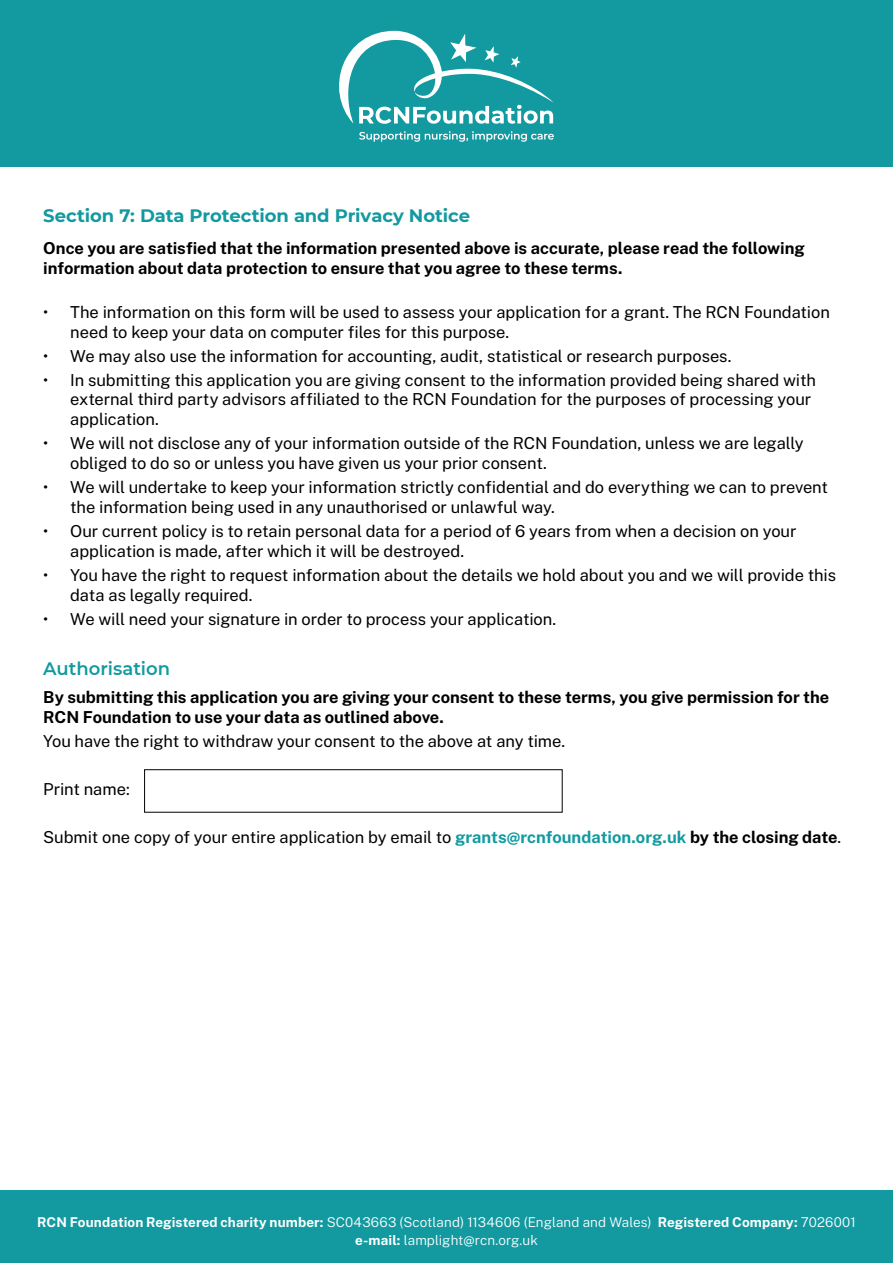
<style>
.page{position:relative;width:893px;height:1263px;background:#fff}
.page>*{position:absolute;margin:0;border:0;box-sizing:border-box;transform-origin:0 0}
.t1{font:700 18px "Montserrat";letter-spacing:-.005em;color:#129aa0}
.t2{font:600 18px "Montserrat";color:#129aa0}
.t3{font:16.5px/19.8px "Public Sans";letter-spacing:-.005em;color:#000}
.t4{font:700 16.5px/19.8px "Public Sans";color:#000}
.t5{font:300 13.5px/18px "Public Sans";color:#fff;text-align:center}
.s1{font-weight:700;color:#129aa0}
.s2{font-weight:700}
</style>
<div class="page">
<div style="left:0;top:1191px;width:893px;height:72px;background:#129aa0"></div>
<div style="left:0;top:0;width:893px;height:166px;background:#129aa0"></div>
<svg style="left:339px;top:31px;width:215px;height:93px"></svg>
<svg style="left:359px;top:131px;width:195px;height:11px"></svg>
<div style="left:144px;top:769px;width:419px;height:44px;border:1px solid #000"></div>
<p class="t1" style="left:43px;top:202px;width:428px">Section 7: Data Protection and Privacy Notice</p>
<p class="t4" style="left:43px;top:237px;width:763px">Once you are satisfied that the information presented above is accurate, please read the following information about data protection to ensure that you agree to these terms.</p>
<p class="t3" style="left:70px;top:301px;width:761px;text-indent:-27px">• The information on this form will be used to assess your application for a grant. The RCN Foundation need to keep your data on computer files for this purpose.</p>
<p class="t3" style="left:43px;top:345px;width:690px">• We may also use the information for accounting, audit, statistical or research purposes.</p>
<p class="t3" style="left:70px;top:369px;width:747px;text-indent:-27px">• In submitting this application you are giving consent to the information provided being shared with external third party advisors affiliated to the RCN Foundation for the purposes of processing your application.</p>
<p class="t3" style="left:70px;top:432px;width:735px;text-indent:-27px">• We will not disclose any of your information outside of the RCN Foundation, unless we are legally obliged to do so or unless you have given us your prior consent.</p>
<p class="t3" style="left:70px;top:476px;width:759px;text-indent:-27px">• We will undertake to keep your information strictly confidential and do everything we can to prevent the information being used in any unauthorised or unlawful way.</p>
<p class="t3" style="left:70px;top:520px;width:728px;text-indent:-27px">• Our current policy is to retain personal data for a period of 6 years from when a decision on your application is made, after which it will be destroyed.</p>
<p class="t3" style="left:70px;top:564px;width:767px;text-indent:-27px">• You have the right to request information about the details we hold about you and we will provide this data as legally required.</p>
<p class="t3" style="left:43px;top:608px;width:515px">• We will need your signature in order to process your application.</p>
<p class="t2" style="left:43px;top:655px;width:128px">Authorisation</p>
<p class="t4" style="left:43px;top:686px;width:787px">By submitting this application you are giving your consent to these terms, you give permission for the<br>RCN Foundation to use your data as outlined above.</p>
<p class="t3" style="left:43px;top:730px;width:523px">You have the right to withdraw your consent to the above at any time.</p>
<p class="t3" style="left:43px;top:778px;width:88px">Print name:</p>
<p class="t3" style="left:43px;top:826px;width:799px">Submit one copy of your entire application by email to <span class="s1">grants@rcnfoundation.org.uk</span> <span class="s2">by the closing date</span>.</p>
<p class="t5" style="left:37px;top:1212px;width:820px"><span class="s2">RCN Foundation Registered charity number:</span> SC043663 (Scotland) 1134606 (England and Wales) <span class="s2">Registered Company:</span> 7026001 <span class="s2">e-mail:</span> lamplight@rcn.org.uk</p>
</div>
